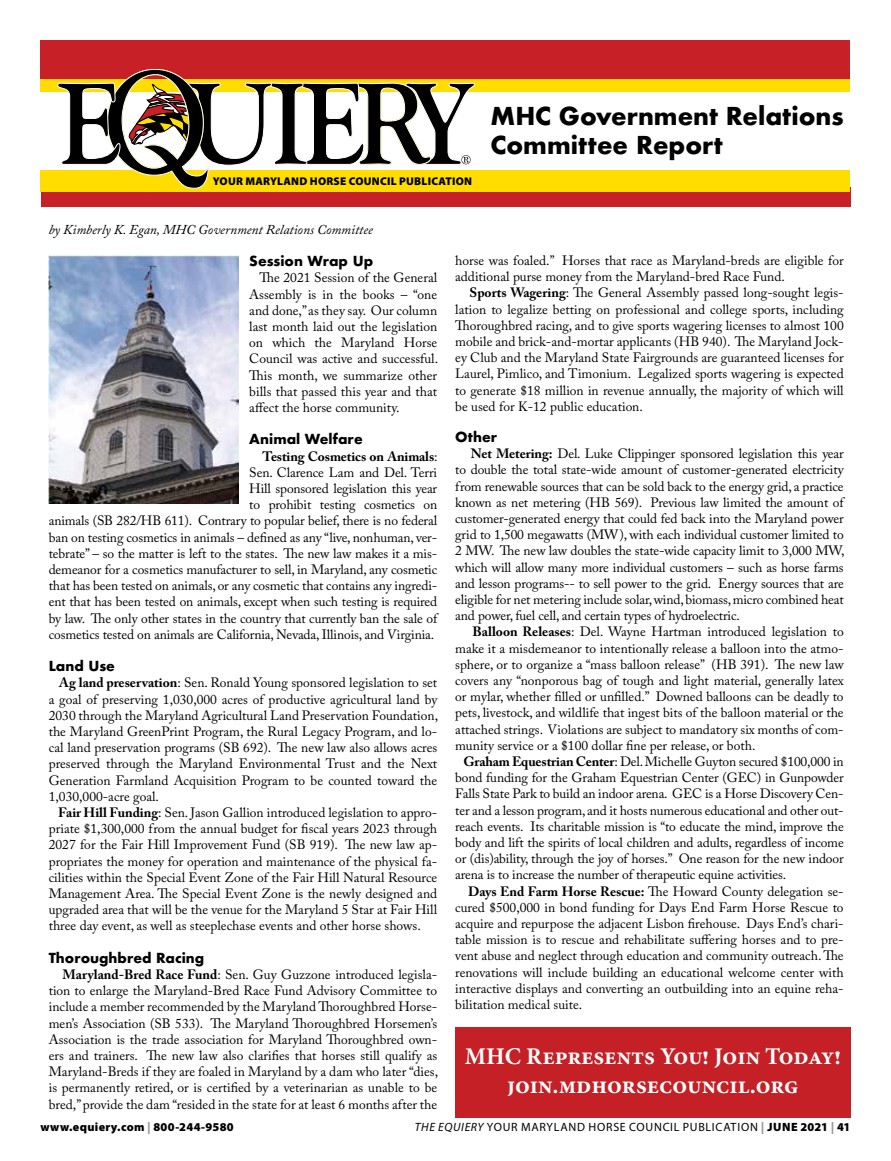
<style>
.page{position:relative;width:891px;height:1161px;background:#fff}
.page>*{position:absolute;margin:0;border:0;box-sizing:border-box;transform-origin:0 0}
.t1{font:700 24px/28.8px "Minion Pro";letter-spacing:-.005em;color:#fff;text-align:center}
.t2{font:700 24px/28.8px "Futura";color:#000}
.t3{font:13.5px/16.2px "Adobe Caslon Pro";letter-spacing:-.01em;color:#000;text-align:justify}
.t4{font:700 13.5px "Futura";color:#000}
.t5{font:italic 13.5px "Adobe Caslon Pro";color:#000}
.t6{font:12px "Myriad Pro";letter-spacing:.06em;color:#000}
.t7{font:900 12px "Myriad Pro";letter-spacing:.03em;color:#000}
.t8{font:900 11.25px "Myriad Pro";letter-spacing:.02em;color:#000}
.s1{font-weight:700}
.s2{color:#939598}
.s3{font-style:italic}
.s4{font-weight:900;color:#939598}
.s5{font-weight:900}
</style>
<div class="page">
<div style="left:455px;top:1027px;width:395px;height:91px;background:#c42026"></div>
<div style="left:40px;top:62px;width:810px;height:29px;background:#fd0"></div>
<div style="left:41px;top:187px;width:809px;height:19px;background:#c72127"></div>
<div style="left:40px;top:170px;width:810px;height:22px;background:#fd0"></div>
<div style="left:40px;top:40px;width:810px;height:39px;background:#c72127"></div>
<svg style="left:57px;top:69px;width:418px;height:120px"></svg>
<img style="left:49px;top:255px;width:190px;height:248px">
<p class="t8" style="left:213px;top:175px;width:261px">YOUR MARYLAND HORSE COUNCIL PUBLICATION</p>
<p class="t5" style="left:49px;top:222px;width:326px">by Kimberly K. Egan, MHC Government Relations Committee</p>
<h1 class="t2" style="left:490px;top:101px;width:355px">MHC Government Relations<br>Committee Report</h1>
<p class="t4" style="left:249px;top:251px;width:126px">Session Wrap Up</p>
<p class="t3" style="left:249px;top:270px;width:190px;text-indent:10px">The 2021 Session of the General Assembly is in the books – “one and done,” as they say. Our column last month laid out the legislation on which the Maryland Horse Council was active and successful.<br>This month, we summarize other bills that passed this year and that affect the horse community.</p>
<p class="t4" style="left:249px;top:430px;width:115px">Animal Welfare</p>
<p class="t3" style="left:49px;top:448px;width:390px;text-align:right"><span class="s1">Testing Cosmetics on Animals</span>:<br>Sen. Clarence Lam and Del. Terri<br>Hill sponsored legislation this year<br>to prohibit testing cosmetics on<br>animals (SB 282/HB 611). Contrary to popular belief, there is no federal ban on testing cosmetics in animals – defined as any “live, nonhuman, ver&shy;tebrate” – so the matter is left to the states. The new law makes it a mis&shy;demeanor for a cosmetics manufacturer to sell, in Maryland, any cosmetic that has been tested on animals, or any cosmetic that contains any ingredi&shy;ent that has been tested on animals, except when such testing is required by law. The only other states in the country that currently ban the sale of cosmetics tested on animals are California, Nevada, Illinois, and Virginia.</p>
<p class="t4" style="left:49px;top:656px;width:68px">Land Use</p>
<p class="t3" style="left:49px;top:675px;width:391px;text-indent:10px"><span class="s1">Ag land preservation</span>: Sen. Ronald Young sponsored legislation to set a goal of preserving 1,030,000 acres of productive agricultural land by 2030 through the Maryland Agricultural Land Preservation Foundation, the Maryland GreenPrint Program, the Rural Legacy Program, and lo&shy;cal land preservation programs (SB 692). The new law also allows acres preserved through the Maryland Environmental Trust and the Next Generation Farmland Acquisition Program to be counted toward the 1,030,000-acre goal.</p>
<p class="t3" style="left:49px;top:804px;width:390px;text-indent:9px"><span class="s1">Fair Hill Funding</span>: Sen. Jason Gallion introduced legislation to appro&shy;priate $1,300,000 from the annual budget for fiscal years 2023 through 2027 for the Fair Hill Improvement Fund (SB 919). The new law ap&shy;propriates the money for operation and maintenance of the physical fa&shy;cilities within the Special Event Zone of the Fair Hill Natural Resource Management Area. The Special Event Zone is the newly designed and upgraded area that will be the venue for the Maryland 5 Star at Fair Hill three day event, as well as steeplechase events and other horse shows.</p>
<p class="t4" style="left:49px;top:948px;width:157px">Thoroughbred Racing</p>
<p class="t3" style="left:49px;top:966px;width:391px;text-indent:14px"><span class="s1">Maryland-Bred Race Fund</span>: Sen. Guy Guzzone introduced legisla&shy;tion to enlarge the Maryland-Bred Race Fund Advisory Committee to include a member recommended by the Maryland Thoroughbred Horse&shy;men’s Association (SB 533). The Maryland Thoroughbred Horsemen’s Association is the trade association for Maryland Thoroughbred own&shy;ers and trainers. The new law also clarifies that horses still qualify as Maryland-Breds if they are foaled in Maryland by a dam who later “dies, is permanently retired, or is certified by a veterinarian as unable to be bred,” provide the dam “resided in the state for at least 6 months after the</p>
<p class="t3" style="left:455px;top:252px;width:390px">horse was foaled.” Horses that race as Maryland-breds are eligible for additional purse money from the Maryland-bred Race Fund.</p>
<p class="t3" style="left:455px;top:285px;width:390px;text-indent:14px"><span class="s1">Sports Wagering</span>: The General Assembly passed long-sought legis&shy;lation to legalize betting on professional and college sports, including Thoroughbred racing, and to give sports wagering licenses to almost 100 mobile and brick-and-mortar applicants (HB 940). The Maryland Jock&shy;ey Club and the Maryland State Fairgrounds are guaranteed licenses for Laurel, Pimlico, and Timonium. Legalized sports wagering is expected to generate $18 million in revenue annually, the majority of which will be used for K-12 public education.</p>
<p class="t4" style="left:455px;top:427px;width:43px">Other</p>
<p class="t3" style="left:455px;top:445px;width:391px;text-indent:16px"><span class="s1">Net Metering:</span> Del. Luke Clippinger sponsored legislation this year to double the total state-wide amount of customer-generated electricity from renewable sources that can be sold back to the energy grid, a practice known as net metering (HB 569). Previous law limited the amount of customer-generated energy that could fed back into the Maryland power grid to 1,500 megawatts (MW), with each individual customer limited to 2 MW. The new law doubles the state-wide capacity limit to 3,000 MW, which will allow many more individual customers – such as horse farms and lesson programs-- to sell power to the grid. Energy sources that are eligible for net metering include solar, wind, biomass, micro combined heat and power, fuel cell, and certain types of hydroelectric.</p>
<p class="t3" style="left:455px;top:624px;width:390px;text-indent:17px"><span class="s1">Balloon Releases</span>: Del. Wayne Hartman introduced legislation to make it a misdemeanor to intentionally release a balloon into the atmo&shy;sphere, or to organize a “mass balloon release” (HB 391). The new law covers any “nonporous bag of tough and light material, generally latex or mylar, whether filled or unfilled.” Downed balloons can be deadly to pets, livestock, and wildlife that ingest bits of the balloon material or the attached strings. Violations are subject to mandatory six months of com&shy;munity service or a $100 dollar fine per release, or both.</p>
<p class="t3" style="left:455px;top:753px;width:390px;text-indent:8px"><span class="s1">Graham Equestrian Center</span>: Del. Michelle Guyton secured $100,000 in bond funding for the Graham Equestrian Center (GEC) in Gunpowder Falls State Park to build an indoor arena. GEC is a Horse Discovery Cen&shy;ter and a lesson program, and it hosts numerous educational and other out&shy;reach events. Its charitable mission is “to educate the mind, improve the body and lift the spirits of local children and adults, regardless of income or (dis)ability, through the joy of horses.” One reason for the new indoor arena is to increase the number of therapeutic equine activities.</p>
<p class="t3" style="left:455px;top:883px;width:390px;text-indent:13px"><span class="s1">Days End Farm Horse Rescue:</span> The Howard County delegation se&shy;cured $500,000 in bond funding for Days End Farm Horse Rescue to acquire and repurpose the adjacent Lisbon firehouse. Days End’s chari&shy;table mission is to rescue and rehabilitate suffering horses and to pre&shy;vent abuse and neglect through education and community outreach. The renovations will include building an educational welcome center with interactive displays and converting an outbuilding into an equine reha&shy;bilitation medical suite.</p>
<h1 class="t1" style="left:465px;top:1042px;width:377px">MHC Represents You! Join Today! join.mdhorsecouncil.org</h1>
<p class="t7" style="left:40px;top:1120px;width:195px">www.equiery.com <span class="s2">|</span> 800-244-9580</p>
<p class="t6" style="left:415px;top:1120px;width:437px"><span class="s3">THE EQUIERY</span> YOUR MARYLAND HORSE COUNCIL PUBLICATION <span class="s4">|</span> <span class="s5">JUNE 2021</span> <span class="s4">|</span> <span class="s5">41</span></p>
</div>
